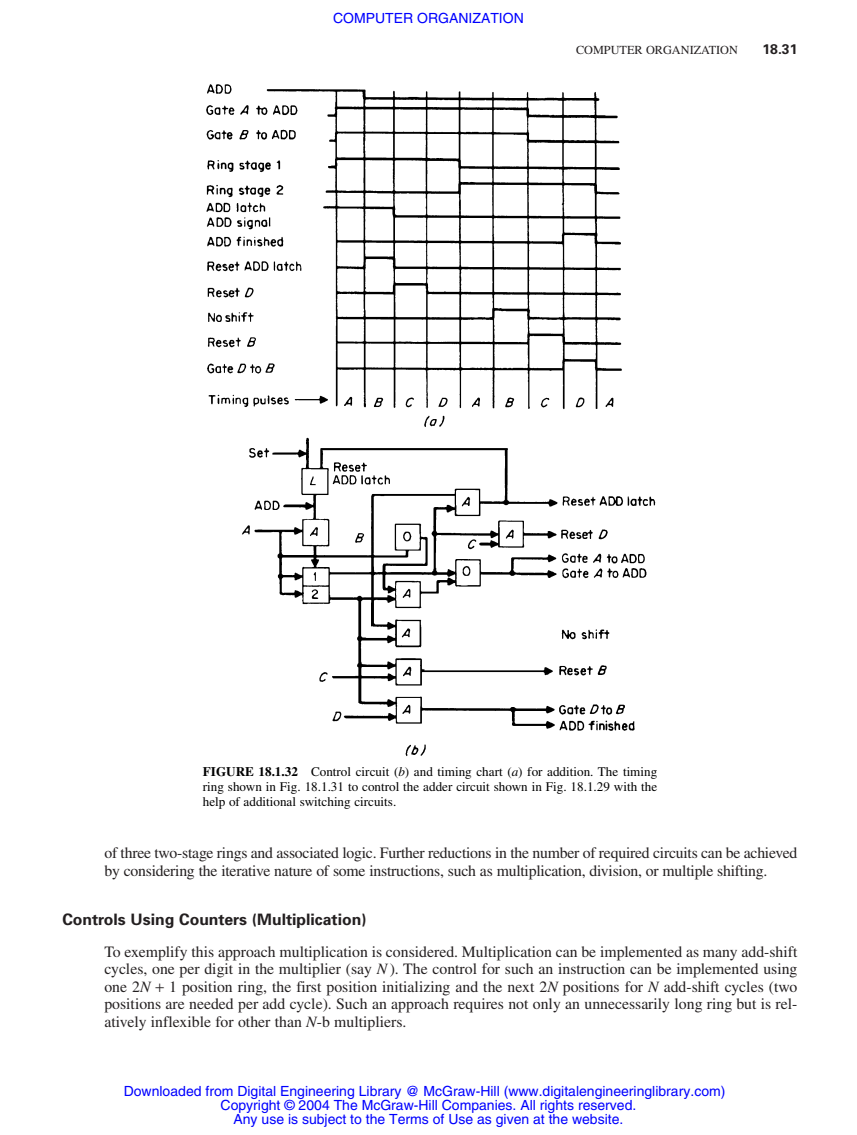
<style>
.page{position:relative;width:857px;height:1135px;background:#fff}
.page>*{position:absolute;margin:0;border:0;box-sizing:border-box;transform-origin:0 0}
.t1{font:15.75px/17.5px "Times";letter-spacing:-.015em;color:#231f20}
.t2{font:700 15.75px "Univers";color:#231f20}
.t3{font:14px/14px "Helvetica";color:#00f;text-align:center}
.t4{font:700 14px "Univers";color:#231f20}
.t5{font:13.12px/14.9px "Times";color:#000;text-align:justify}
.t6{font:12.25px "Times";color:#231f20}
.s1{font-weight:700}
.s2{font-style:italic}
</style>
<div class="page">
<svg style="left:206px;top:84px;width:450px;height:672px"></svg>
<p class="t3" style="left:333px;top:12px;width:192px">COMPUTER ORGANIZATION</p>
<p class="t6" style="left:576px;top:45px;width:163px">COMPUTER ORGANIZATION</p>
<p class="t4" style="left:762px;top:43px;width:37px">18.31</p>
<p class="t5" style="left:203px;top:765px;width:456px"><span class="s1">FIGURE 18.1.32</span> Control circuit (<span class="s2">b</span>) and timing chart (<span class="s2">a</span>) for addition. The timing ring shown in Fig. 18.1.31 to control the adder circuit shown in Fig. 18.1.29 with the help of additional switching circuits.</p>
<p class="t1" style="left:104px;top:845px;width:694px">of three two-stage rings and associated logic. Further reductions in the number of required circuits can be achieved by considering the iterative nature of some instructions, such as multiplication, division, or multiple shifting.</p>
<p class="t2" style="left:62px;top:913px;width:306px">Controls Using Counters (Multiplication)</p>
<p class="t1" style="left:104px;top:943px;width:694px;text-align:justify">To exemplify this approach multiplication is considered. Multiplication can be implemented as many add-shift cycles, one per digit in the multiplier (say <span class="s2">N</span>). The control for such an instruction can be implemented using one 2<span class="s2">N</span> 1 position ring, the first position initializing and the next 2<span class="s2">N</span> positions for <span class="s2">N</span> add-shift cycles (two positions are needed per add cycle). Such an approach requires not only an unnecessarily long ring but is rel&shy;atively inflexible for other than <span class="s2">N</span>-b multipliers.</p>
<p class="t3" style="left:124px;top:1083px;width:603px">Downloaded from Digital Engineering Library @ McGraw-Hill (www.digitalengineeringlibrary.com)<br>Copyright © 2004 The McGraw-Hill Companies. All rights reserved.<br>Any use is subject to the Terms of Use as given at the website.</p>
</div>
